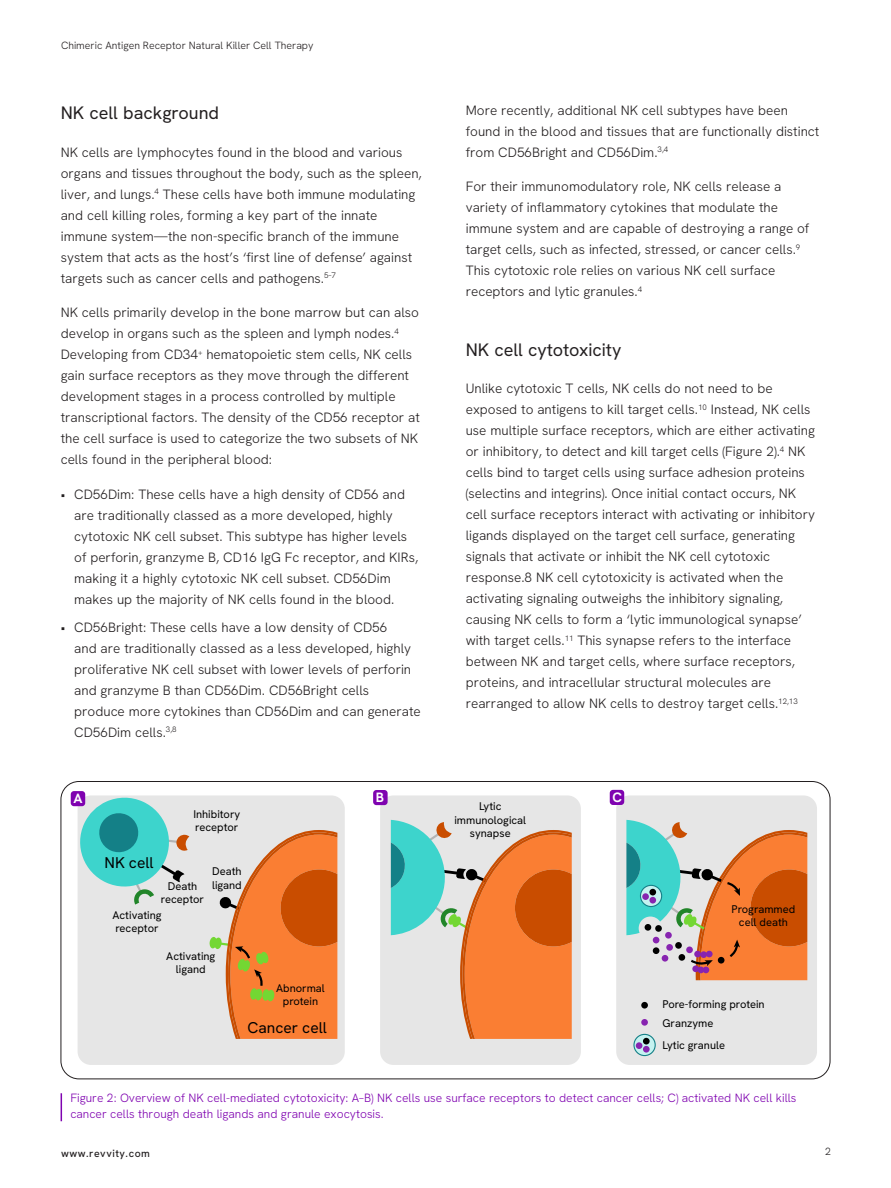
<style>
.page{position:relative;width:891px;height:1188px;background:#fff}
.page>*{position:absolute;margin:0;border:0;box-sizing:border-box;transform-origin:0 0}
.Intro_Subhead{font:18px "Hanken Grotesk";color:#231f20}
.t1{font:15.6px "Hanken Grotesk";color:#000}
.t2{font:300 13.5px/21px "Hanken Grotesk";color:#231f20}
.t3{font:700 13.5px "Hanken Grotesk";color:#fff}
.t4{font:300 12px/16.5px "Hanken Grotesk";color:#7f03b0}
.t5{font:11.1px/13.4px "Hanken Grotesk";color:#000;text-align:center}
.t6{font:300 10.5px "Hanken Grotesk";color:#231f20}
.t7{font:500 10.5px "Hanken Grotesk";letter-spacing:.05em;color:#231f20}
</style>
<div class="page">
<svg style="left:61px;top:1093px;width:1px;height:28px"></svg>
<div style="left:78px;top:795px;width:267px;height:270px;background:#e6e6e6;border-radius:13px"></div>
<svg style="left:74px;top:796px;width:115px;height:109px"></svg>
<svg style="left:209px;top:830px;width:128px;height:209px"></svg>
<div style="left:380px;top:795px;width:201px;height:270px;background:#e6e6e6;border-radius:13px"></div>
<svg style="left:391px;top:820px;width:181px;height:219px"></svg>
<div style="left:616px;top:795px;width:201px;height:270px;background:#e6e6e6;border-radius:13px"></div>
<div style="left:641px;top:1002px;width:7px;height:7px;background:#000;border-radius:50%"></div>
<div style="left:641px;top:1019px;width:7px;height:7px;background:#8724b0;border-radius:50%"></div>
<svg style="left:626px;top:820px;width:181px;height:160px"></svg>
<svg style="left:634px;top:1034px;width:21px;height:22px"></svg>
<div style="left:633px;top:1034px;width:23px;height:22px;border:1px solid #148087;border-radius:50%"></div>
<div style="left:643px;top:1038px;width:7px;height:7px;background:#000;border-radius:50%"></div>
<div style="left:636px;top:1042px;width:6px;height:7px;background:#8724b0;border-radius:50%"></div>
<div style="left:643px;top:1046px;width:7px;height:7px;background:#8724b0;border-radius:50%"></div>
<svg style="left:640px;top:885px;width:22px;height:22px"></svg>
<div style="left:640px;top:885px;width:22px;height:22px;border:1px solid #148087;border-radius:50%"></div>
<div style="left:649px;top:889px;width:7px;height:6px;background:#000;border-radius:50%"></div>
<div style="left:642px;top:893px;width:7px;height:7px;background:#8724b0;border-radius:50%"></div>
<div style="left:649px;top:897px;width:7px;height:7px;background:#8724b0;border-radius:50%"></div>
<div style="left:71px;top:791px;width:14px;height:15px;background:#7f03b0;border-radius:3px"></div>
<div style="left:373px;top:790px;width:15px;height:15px;background:#7f03b0;border-radius:3px"></div>
<div style="left:610px;top:790px;width:14px;height:15px;background:#7f03b0;border-radius:3px"></div>
<p class="t6" style="left:61px;top:39px;width:254px">Chimeric Antigen Receptor Natural Killer Cell Therapy</p>
<p class="Intro_Subhead" style="left:61px;top:101px;width:160px">NK cell background</p>
<p class="t2" style="left:61px;top:141px;width:363px">NK cells are lymphocytes found in the blood and various organs and tissues throughout the body, such as the spleen, liver, and lungs.<sup>4</sup> These cells have both immune modulating and cell killing roles, forming a key part of the innate immune system—the non-specific branch of the immune system that acts as the host’s ‘first line of defense’ against targets such as cancer cells and pathogens.<sup>5–7</sup></p>
<p class="t2" style="left:61px;top:302px;width:361px">NK cells primarily develop in the bone marrow but can also develop in organs such as the spleen and lymph nodes.<sup>4<br></sup>Developing from CD34<sup>+</sup> hematopoietic stem cells, NK cells gain surface receptors as they move through the different development stages in a process controlled by multiple transcriptional factors. The density of the CD56 receptor at the cell surface is used to categorize the two subsets of NK cells found in the peripheral blood:</p>
<p class="t2" style="left:74px;top:483px;width:346px;text-indent:-14px">• CD56Dim: These cells have a high density of CD56 and are traditionally classed as a more developed, highly cytotoxic NK cell subset. This subtype has higher levels of perforin, granzyme B, CD16 IgG Fc receptor, and KIRs, making it a highly cytotoxic NK cell subset. CD56Dim makes up the majority of NK cells found in the blood.</p>
<p class="t2" style="left:74px;top:616px;width:348px;text-indent:-14px">• CD56Bright: These cells have a low density of CD56<br>and are traditionally classed as a less developed, highly proliferative NK cell subset with lower levels of perforin and granzyme B than CD56Dim. CD56Bright cells produce more cytokines than CD56Dim and can generate CD56Dim cells.<sup>3,8</sup></p>
<p class="t2" style="left:466px;top:99px;width:355px">More recently, additional NK cell subtypes have been found in the blood and tissues that are functionally distinct from CD56Bright and CD56Dim.<sup>3,4</sup></p>
<p class="t2" style="left:466px;top:176px;width:345px">For their immunomodulatory role, NK cells release a variety of inflammatory cytokines that modulate the immune system and are capable of destroying a range of target cells, such as infected, stressed, or cancer cells.<sup>9<br></sup>This cytotoxic role relies on various NK cell surface receptors and lytic granules.<sup>4</sup></p>
<p class="Intro_Subhead" style="left:466px;top:338px;width:157px">NK cell cytotoxicity</p>
<p class="t2" style="left:466px;top:378px;width:351px">Unlike cytotoxic T cells, NK cells do not need to be exposed to antigens to kill target cells.<sup>10</sup> Instead, NK cells use multiple surface receptors, which are either activating or inhibitory, to detect and kill target cells (Figure 2).<sup>4</sup> NK cells bind to target cells using surface adhesion proteins (selectins and integrins). Once initial contact occurs, NK cell surface receptors interact with activating or inhibitory ligands displayed on the target cell surface, generating signals that activate or inhibit the NK cell cytotoxic response.8 NK cell cytotoxicity is activated when the activating signaling outweighs the inhibitory signaling, causing NK cells to form a ‘lytic immunological synapse’ with target cells.<sup>11</sup> This synapse refers to the interface between NK and target cells, where surface receptors, proteins, and intracellular structural molecules are rearranged to allow NK cells to destroy target cells.<sup>12,13</sup></p>
<p class="t3" style="left:73px;top:790px;width:11px">A</p>
<p class="t3" style="left:376px;top:788px;width:10px">B</p>
<p class="t3" style="left:612px;top:788px;width:11px">C</p>
<p class="t5" style="left:454px;top:799px;width:73px">Lytic immunological synapse</p>
<p class="t5" style="left:193px;top:807px;width:48px;text-align:left">Inhibitory receptor</p>
<p class="t1" style="left:105px;top:853px;width:51px">NK cell</p>
<p class="t5" style="left:161px;top:879px;width:45px">Death receptor</p>
<p class="t5" style="left:112px;top:908px;width:51px;text-align:left">Activating receptor</p>
<p class="t5" style="left:212px;top:865px;width:31px;text-align:left">Death ligand</p>
<p class="t5" style="left:166px;top:949px;width:51px">Activating ligand</p>
<p class="t5" style="left:276px;top:981px;width:50px">Abnormal protein</p>
<p class="t1" style="left:248px;top:1018px;width:81px">Cancer cell</p>
<p class="t5" style="left:732px;top:902px;width:65px">Programmed cell death</p>
<p class="t5" style="left:663px;top:994px;width:104px;line-height:19.4px;text-align:left">Pore-forming protein<br>Granzyme</p>
<p class="t5" style="left:663px;top:1038px;width:64px">Lytic granule</p>
<p class="t4" style="left:70px;top:1089px;width:728px">Figure 2: Overview of NK cell-mediated cytotoxicity: A–B) NK cells use surface receptors to detect cancer cells; C) activated NK cell kills cancer cells through death ligands and granule exocytosis.</p>
<p class="t7" style="left:61px;top:1147px;width:90px">www.revvity.com</p>
<p class="t6" style="left:825px;top:1145px;width:7px">2</p>
</div>
